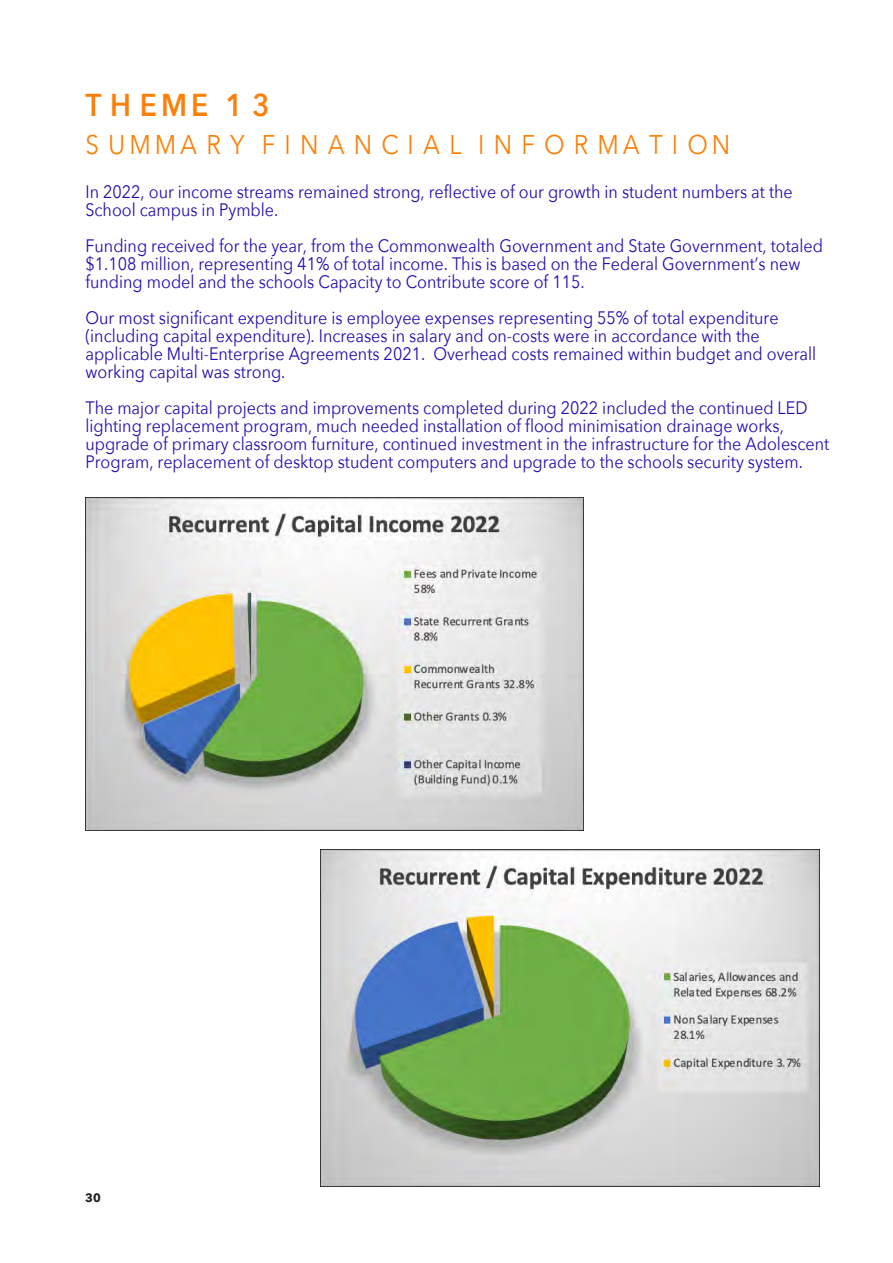
<style>
.page{position:relative;width:893px;height:1263px;background:#fff}
.page>*{position:absolute;margin:0;border:0;box-sizing:border-box;transform-origin:0 0}
.t1{font:600 31.5px "Avenir Next";letter-spacing:.31em;color:#fc8008;scale:.9 1}
.t2{font:27px "Avenir Next";letter-spacing:.38em;color:#fc8008;scale:.9 1}
.t3{font:18px/18px "Avenir Next";color:#210cb0;scale:.9 1}
.t4{font:700 12px "Avenir Next";color:#231f20}
</style>
<div class="page">
<img style="left:85px;top:497px;width:498px;height:333px">
<img style="left:320px;top:850px;width:499px;height:336px">
<h1 class="t1" style="left:85px;top:78px;width:206px">THEME 13</h1>
<h2 class="t2" style="left:85px;top:122px;width:718px">SUMMARY FINANCIAL INFORMATION</h2>
<p class="t3" style="left:85px;top:182px;width:787px">In 2022, our income streams remained strong, reflective of our growth in student numbers at the<br>School campus in Pymble.</p>
<p class="t3" style="left:85px;top:236px;width:821px">Funding received for the year, from the Commonwealth Government and State Government, totaled $1.108 million, representing 41% of total income. This is based on the Federal Government’s new funding model and the schools Capacity to Contribute score of 115.</p>
<p class="t3" style="left:85px;top:308px;width:814px">Our most significant expenditure is employee expenses representing 55% of total expenditure (including capital expenditure). Increases in salary and on-costs were in accordance with the applicable Multi-Enterprise Agreements 2021. Overhead costs remained within budget and overall working capital was strong.</p>
<p class="t3" style="left:85px;top:398px;width:828px">The major capital projects and improvements completed during 2022 included the continued LED lighting replacement program, much needed installation of flood minimisation drainage works, upgrade of primary classroom furniture, continued investment in the infrastructure for the Adolescent Program, replacement of desktop student computers and upgrade to the schools security system.</p>
<p class="t4" style="left:85px;top:1187px;width:17px">30</p>
</div>
